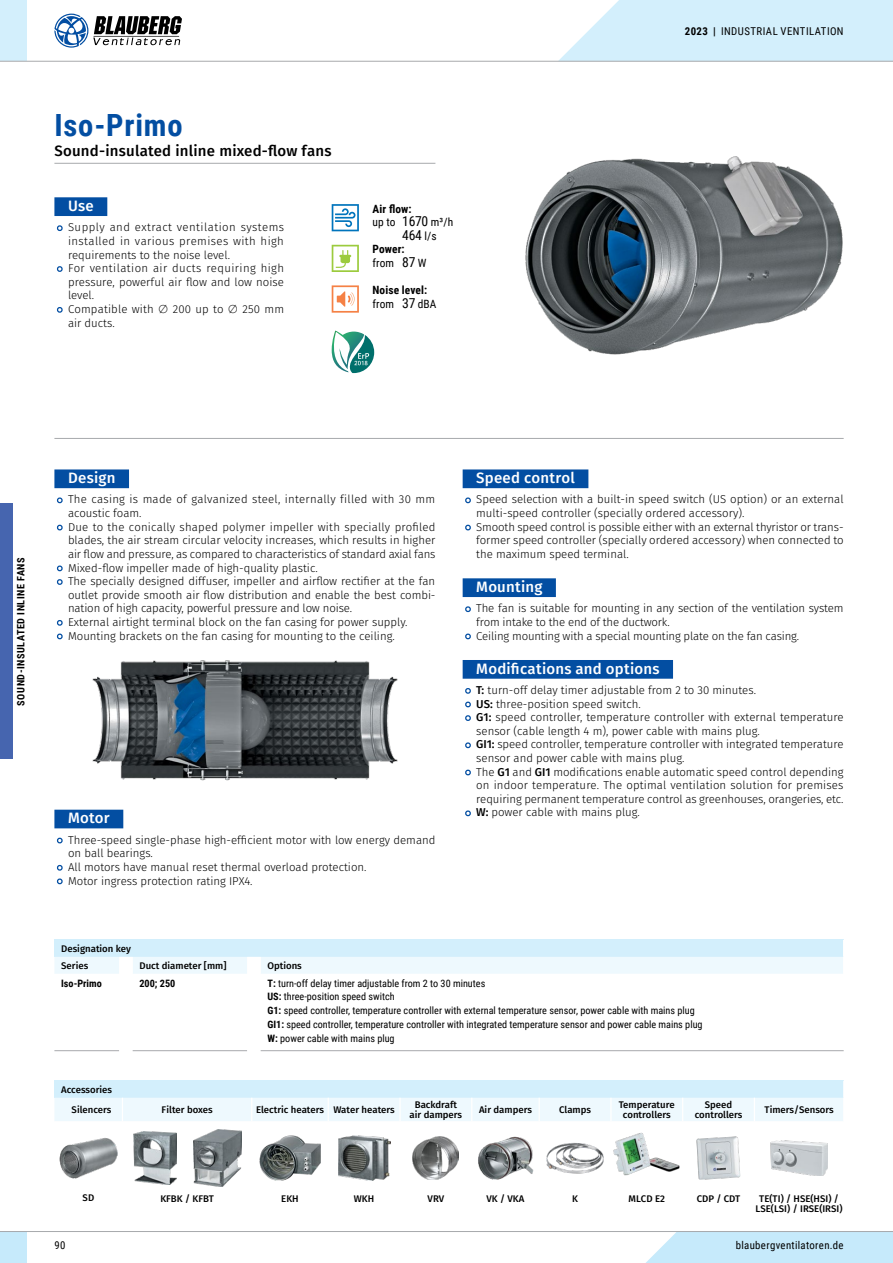
<style>
.page{position:relative;width:893px;height:1263px;background:#fff}
.page>*{position:absolute;margin:0;border:0;box-sizing:border-box;transform-origin:0 0}
.t1{font:700 30.6px "Roboto Condensed";letter-spacing:.025em;color:#034ea2}
.t2{font:500 15px "Fira Sans";letter-spacing:.015em;color:#fff}
.t3{font:500 15px "Fira Sans";letter-spacing:.015em;color:#000}
.t4{font:13.65px "Roboto Condensed";color:#000}
.t5{font:300 11.4px/13.6px "Fira Sans";color:#000}
.t6{font:300 11.4px/13.6px "Fira Sans";letter-spacing:.025em;color:#000}
.t7{font:700 11.4px/13.6px "Roboto Condensed";letter-spacing:.01em;color:#000}
.t8{font:10.8px "Roboto Condensed";letter-spacing:.035em;color:#000}
.t9{font:10.2px/14px "Roboto Condensed";color:#000}
.t10{font:700 10.2px "Roboto Condensed";letter-spacing:.055em;color:#000}
.t11{font:700 10.2px "Roboto Condensed";color:#000}
.t12{font:500 9.6px/10.2px "Fira Sans";color:#000;text-align:center}
.s1{font-weight:400}
.s2{font-weight:400;font-size:13.65px}
.s3{font-size:11.4px}
.s4{font-weight:700}
.s5{font-weight:500}
</style>
<div class="page">
<hr style="left:54px;top:163px;width:381px;height:1px;background:#a7a9ac">
<div style="left:54px;top:197px;width:53px;height:19px;background:#034ea2"></div>
<svg style="left:56px;top:225px;width:7px;height:7px"></svg>
<svg style="left:57px;top:266px;width:6px;height:6px"></svg>
<svg style="left:56px;top:307px;width:7px;height:6px"></svg>
<div style="left:54px;top:469px;width:75px;height:19px;background:#034ea2"></div>
<div style="left:54px;top:810px;width:69px;height:18px;background:#034ea2"></div>
<svg style="left:56px;top:497px;width:7px;height:7px"></svg>
<svg style="left:56px;top:524px;width:7px;height:7px"></svg>
<svg style="left:56px;top:565px;width:7px;height:7px"></svg>
<svg style="left:57px;top:579px;width:6px;height:6px"></svg>
<svg style="left:56px;top:620px;width:7px;height:6px"></svg>
<svg style="left:56px;top:633px;width:7px;height:7px"></svg>
<svg style="left:56px;top:837px;width:7px;height:7px"></svg>
<svg style="left:56px;top:864px;width:7px;height:21px"></svg>
<img style="left:92px;top:660px;width:306px;height:120px">
<div style="left:463px;top:469px;width:125px;height:19px;background:#034ea2"></div>
<div style="left:463px;top:578px;width:93px;height:19px;background:#034ea2"></div>
<div style="left:463px;top:660px;width:210px;height:19px;background:#034ea2"></div>
<svg style="left:465px;top:497px;width:6px;height:7px"></svg>
<svg style="left:465px;top:524px;width:6px;height:7px"></svg>
<svg style="left:465px;top:606px;width:6px;height:7px"></svg>
<svg style="left:465px;top:633px;width:6px;height:7px"></svg>
<svg style="left:465px;top:688px;width:6px;height:6px"></svg>
<svg style="left:465px;top:701px;width:6px;height:7px"></svg>
<svg style="left:465px;top:715px;width:6px;height:6px"></svg>
<svg style="left:465px;top:742px;width:6px;height:7px"></svg>
<svg style="left:465px;top:769px;width:6px;height:7px"></svg>
<svg style="left:465px;top:810px;width:6px;height:7px"></svg>
<hr style="left:54px;top:438px;width:790px;height:1px;background:#a7a9ac">
<img style="left:525px;top:156px;width:318px;height:199px">
<svg style="left:54px;top:940px;width:789px;height:34px"></svg>
<hr style="left:261px;top:1050px;width:583px;height:1px;background:#a7a9ac">
<hr style="left:133px;top:1050px;width:114px;height:1px;background:#a7a9ac">
<hr style="left:54px;top:1050px;width:65px;height:1px;background:#a7a9ac">
<svg style="left:54px;top:1081px;width:790px;height:40px"></svg>
<img style="left:59px;top:1138px;width:59px;height:40px">
<img style="left:134px;top:1131px;width:42px;height:53px">
<img style="left:194px;top:1130px;width:47px;height:56px">
<img style="left:259px;top:1135px;width:62px;height:45px">
<img style="left:338px;top:1135px;width:52px;height:46px">
<img style="left:413px;top:1136px;width:46px;height:44px">
<img style="left:478px;top:1136px;width:55px;height:43px">
<img style="left:546px;top:1143px;width:58px;height:30px">
<img style="left:613px;top:1132px;width:67px;height:44px">
<img style="left:697px;top:1136px;width:43px;height:43px">
<img style="left:770px;top:1140px;width:58px;height:36px">
<svg style="left:332px;top:204px;width:27px;height:27px"></svg>
<svg style="left:332px;top:245px;width:27px;height:27px"></svg>
<svg style="left:332px;top:285px;width:27px;height:28px"></svg>
<svg style="left:331px;top:331px;width:43px;height:42px"></svg>
<div style="left:646px;top:1232px;width:247px;height:31px;background:#c6eafb"></div>
<div style="left:0;top:1231px;width:27px;height:32px;background:#c6eafb"></div>
<hr style="left:0;top:1231px;width:893px;height:1px;background:#a7a9ac">
<div style="left:0;top:0;width:27px;height:61px;background:#d3effc"></div>
<hr style="left:0;top:61px;width:893px;height:1px;background:#a7a9ac">
<svg style="left:558px;top:0;width:335px;height:62px"></svg>
<svg style="left:54px;top:14px;width:128px;height:34px"></svg>
<div style="left:0;top:504px;width:13px;height:255px;background:#4665af"></div>
<h1 class="t1" style="left:54px;top:104px;width:130px">Iso-Primo</h1>
<h2 class="t3" style="left:54px;top:141px;width:279px">Sound-insulated inline mixed-flow fans</h2>
<h2 class="t2" style="left:68px;top:195px;width:27px">Use</h2>
<p class="t6" style="left:68px;top:221px;width:218px">Supply and extract ventilation systems installed in various premises with high requirements to the noise level.<br>For ventilation air ducts requiring high pressure, powerful air flow and low noise level.<br>Compatible with ∅ 200 up to ∅ 250 mm air ducts.</p>
<p class="t7" style="left:372px;top:201px;width:82px">Air flow:<br><span class="s1">up to</span> <span class="s2">1670</span> <span class="s1">m³/h</span></p>
<p class="t4" style="left:402px;top:225px;width:36px">464 <span class="s3">l/s</span></p>
<p class="t7" style="left:372px;top:242px;width:56px">Power: <span class="s1">from</span> <span class="s2">87</span> <span class="s1">W</span></p>
<p class="t7" style="left:372px;top:283px;width:66px">Noise level: <span class="s1">from</span> <span class="s2">37</span> <span class="s1">dBA</span></p>
<p class="t8" style="left:685px;top:23px;width:160px"><span class="s4">2023 |</span> INDUSTRIAL VENTILATION</p>
<p class="t10" style="left:14px;top:706px;width:150px;rotate:-90deg">SOUND-INSULATED INLINE FANS</p>
<h2 class="t2" style="left:68px;top:467px;width:49px">Design</h2>
<p class="t5" style="left:68px;top:493px;width:369px">The casing is made of galvanized steel, internally filled with 30 mm acoustic foam.<br>Due to the conically shaped polymer impeller with specially profiled blades, the air stream circular velocity increases, which results in higher air flow and pressure, as compared to characteristics of standard axial fans Mixed-flow impeller made of high-quality plastic.<br>The specially designed diffuser, impeller and airflow rectifier at the fan outlet provide smooth air flow distribution and enable the best combi&shy;nation of high capacity, powerful pressure and low noise.<br>External airtight terminal block on the fan casing for power supply.<br>Mounting brackets on the fan casing for mounting to the ceiling.</p>
<h2 class="t2" style="left:68px;top:807px;width:43px">Motor</h2>
<p class="t5" style="left:68px;top:834px;width:369px">Three-speed single-phase high-efficient motor with low energy demand on ball bearings.<br>All motors have manual reset thermal overload protection.<br>Motor ingress protection rating IPX4.</p>
<p class="t12" style="left:61px;top:940px;width:71px;line-height:17px;text-align:left">Designation key<br>Series</p>
<p class="t12" style="left:139px;top:961px;width:89px">Duct diameter [mm]</p>
<p class="t12" style="left:267px;top:961px;width:36px">Options</p>
<h2 class="t2" style="left:476px;top:467px;width:100px">Speed control</h2>
<p class="t5" style="left:476px;top:493px;width:369px">Speed selection with a built-in speed switch (US option) or an external multi-speed controller (specially ordered accessory).<br>Smooth speed control is possible either with an external thyristor or trans&shy;former speed controller (specially ordered accessory) when connected to the maximum speed terminal.</p>
<h2 class="t2" style="left:476px;top:576px;width:68px">Mounting</h2>
<p class="t5" style="left:476px;top:602px;width:369px">The fan is suitable for mounting in any section of the ventilation system from intake to the end of the ductwork.<br>Ceiling mounting with a special mounting plate on the fan casing.</p>
<h2 class="t2" style="left:476px;top:658px;width:185px">Modifications and options</h2>
<p class="t5" style="left:476px;top:684px;width:369px"><span class="s5">T:</span> turn-off delay timer adjustable from 2 to 30 minutes.<br><span class="s5">US:</span> three-position speed switch.<br><span class="s5">G1:</span> speed controller, temperature controller with external temperature sensor (cable length 4 m), power cable with mains plug.<br><span class="s5">GI1:</span> speed controller, temperature controller with integrated temperature sensor and power cable with mains plug.<br>The <span class="s5">G1</span> and <span class="s5">GI1</span> modifications enable automatic speed control depending on indoor temperature. The optimal ventilation solution for premises requiring permanent temperature control as greenhouses, orangeries, etc.<br><span class="s5">W:</span> power cable with mains plug.</p>
<p class="t11" style="left:61px;top:976px;width:42px">Iso-Primo</p>
<p class="t10" style="left:139px;top:976px;width:37px">200; 250</p>
<p class="t9" style="left:267px;top:975px;width:437px"><span class="s4">T:</span> turn-off delay timer adjustable from 2 to 30 minutes<br><span class="s4">US:</span> three-position speed switch<br><span class="s4">G1:</span> speed controller, temperature controller with external temperature sensor, power cable with mains plug <span class="s4">GI1:</span> speed controller, temperature controller with integrated temperature sensor and power cable mains plug <span class="s4">W:</span> power cable with mains plug</p>
<p class="t12" style="left:61px;top:1080px;width:52px;line-height:20.2px;text-align:right">Accessories<br>Silencers</p>
<p class="t12" style="left:162px;top:1105px;width:53px">Filter boxes</p>
<p class="t12" style="left:256px;top:1105px;width:140px">Electric heaters Water heaters</p>
<p class="t12" style="left:410px;top:1100px;width:54px">Backdraft air dampers</p>
<p class="t12" style="left:479px;top:1105px;width:54px">Air dampers</p>
<p class="t12" style="left:559px;top:1105px;width:33px">Clamps</p>
<p class="t12" style="left:619px;top:1100px;width:57px">Temperature controllers</p>
<p class="t12" style="left:695px;top:1100px;width:49px">Speed controllers</p>
<p class="t12" style="left:764px;top:1105px;width:71px">Timers/Sensors</p>
<p class="t12" style="left:83px;top:1193px;width:13px">SD</p>
<p class="t12" style="left:160px;top:1194px;width:55px">KFBK / KFBT</p>
<p class="t12" style="left:281px;top:1194px;width:19px">EKH</p>
<p class="t12" style="left:354px;top:1194px;width:22px">WKH</p>
<p class="t12" style="left:428px;top:1194px;width:18px">VRV</p>
<p class="t12" style="left:486px;top:1194px;width:39px">VK / VKA</p>
<p class="t12" style="left:572px;top:1194px;width:7px">K</p>
<p class="t12" style="left:629px;top:1194px;width:38px">MLCD E2</p>
<p class="t12" style="left:697px;top:1194px;width:45px">CDP / CDT</p>
<p class="t12" style="left:756px;top:1194px;width:89px">TE(TI) / HSE(HSI) /<br>LSE(LSI) / IRSE(IRSI)</p>
<p class="t8" style="left:54px;top:1238px;width:13px">90</p>
<p class="t8" style="left:736px;top:1238px;width:109px">blaubergventilatoren.de</p>
</div>
